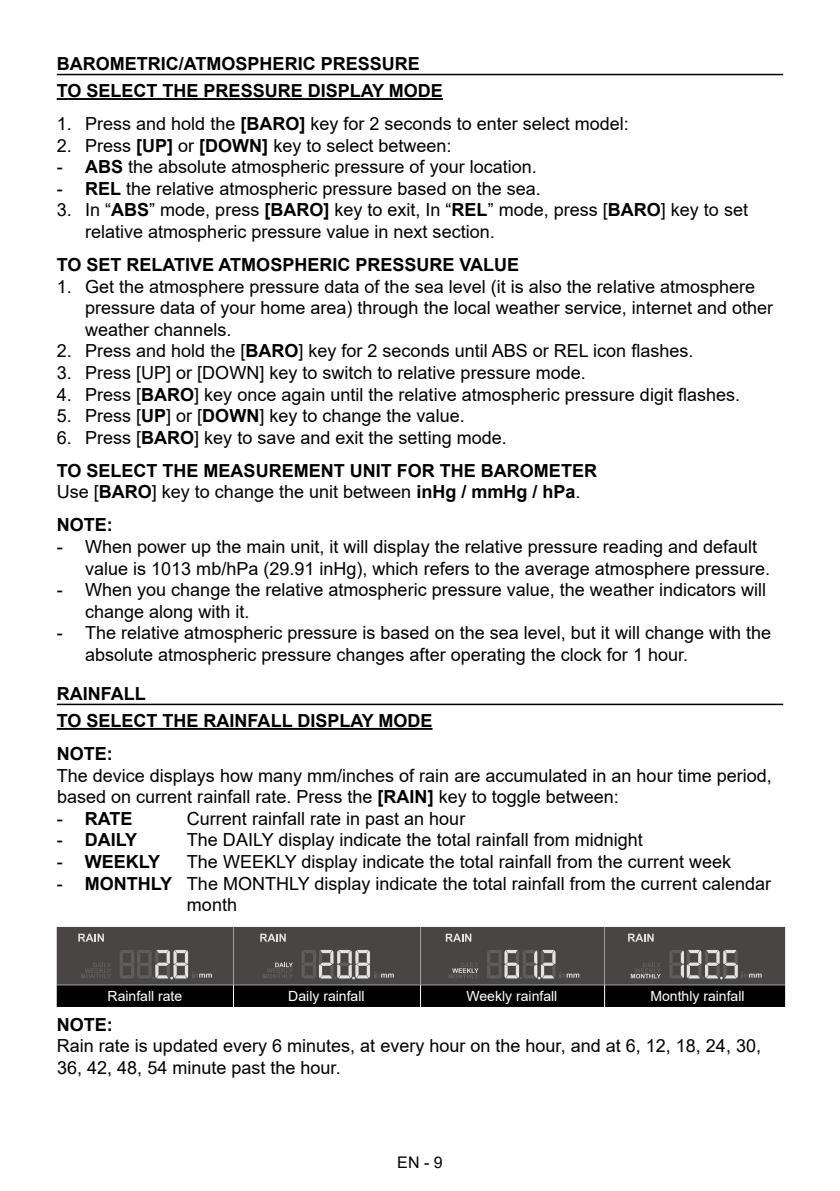
<style>
.page{position:relative;width:840px;height:1191px;background:#fff}
.page>*{position:absolute;margin:0;border:0;box-sizing:border-box;transform-origin:0 0}
.t1{font:18px/21.6px "Arial";color:#000}
.t2{font:700 18px/27.2px "Arial";color:#000}
.t3{font:16px "Arial";color:#000}
.t4{font:14px "Arial";color:#fff}
.s1{font-weight:700}
.s2{font-weight:400}
</style>
<div class="page">
<hr style="left:57px;top:74px;width:725px;height:1px;background:#000">
<hr style="left:57px;top:98px;width:385px;height:2px;background:#000">
<hr style="left:57px;top:703px;width:725px;height:2px;background:#000">
<hr style="left:57px;top:728px;width:375px;height:2px;background:#000">
<div style="left:57px;top:927px;width:727px;height:58px;background:#494545"></div>
<hr style="left:604px;top:984px;width:180px;height:1px;background:#9e9ea0">
<hr style="left:604px;top:927px;width:1px;height:57px;background:#9e9ea0">
<hr style="left:420px;top:984px;width:184px;height:1px;background:#9e9ea0">
<hr style="left:420px;top:927px;width:1px;height:57px;background:#9e9ea0">
<hr style="left:233px;top:984px;width:187px;height:1px;background:#9e9ea0">
<hr style="left:233px;top:927px;width:1px;height:57px;background:#9e9ea0">
<hr style="left:58px;top:984px;width:175px;height:1px;background:#9e9ea0">
<div style="left:57px;top:985px;width:727px;height:22px;background:#020203"></div>
<svg style="left:81px;top:962px;width:30px;height:16px"></svg>
<svg style="left:78px;top:933px;width:26px;height:8px"></svg>
<svg style="left:120px;top:950px;width:92px;height:29px;background:#676464"></svg>
<svg style="left:263px;top:962px;width:30px;height:16px"></svg>
<svg style="left:260px;top:933px;width:25px;height:8px"></svg>
<svg style="left:301px;top:950px;width:92px;height:29px;background:#726f6f"></svg>
<svg style="left:448px;top:962px;width:30px;height:16px"></svg>
<svg style="left:445px;top:933px;width:26px;height:8px"></svg>
<svg style="left:487px;top:950px;width:92px;height:29px;background:#696666"></svg>
<svg style="left:630px;top:962px;width:30px;height:16px"></svg>
<svg style="left:627px;top:933px;width:26px;height:8px"></svg>
<svg style="left:669px;top:950px;width:92px;height:29px;background:#706d6c"></svg>
<p class="t2" style="left:57px;top:50px;width:387px">BAROMETRIC/ATMOSPHERIC PRESSURE<br>TO SELECT THE PRESSURE DISPLAY MODE</p>
<p class="t1" style="left:57px;top:113px;width:573px">1. Press and hold the <span class="s1">[BARO]</span> key for 2 seconds to enter select model:</p>
<p class="t1" style="left:57px;top:134px;width:396px">2. Press <span class="s1">[UP]</span> or <span class="s1">[DOWN]</span> key to select between:</p>
<p class="t1" style="left:57px;top:156px;width:481px">- <span class="s1">ABS</span> the absolute atmospheric pressure of your location.</p>
<p class="t1" style="left:57px;top:178px;width:485px">- <span class="s1">REL</span> the relative atmospheric pressure based on the sea.</p>
<p class="t1" style="left:85px;top:199px;width:664px;text-indent:-28px">3. In “<span class="s1">ABS</span>” mode, press <span class="s1">[BARO]</span> key to exit, In “<span class="s1">REL</span>” mode, press [<span class="s1">BARO</span>] key to set relative atmospheric pressure value in next section.</p>
<p class="t2" style="left:57px;top:251px;width:464px">TO SET RELATIVE ATMOSPHERIC PRESSURE VALUE</p>
<p class="t1" style="left:85px;top:275px;width:689px;text-indent:-28px">1. Get the atmosphere pressure data of the sea level (it is also the relative atmosphere pressure data of your home area) through the local weather service, internet and other weather channels.</p>
<p class="t1" style="left:57px;top:340px;width:637px">2. Press and hold the [<span class="s1">BARO</span>] key for 2 seconds until ABS or REL icon flashes.</p>
<p class="t1" style="left:57px;top:362px;width:530px">3. Press [UP] or [DOWN] key to switch to relative pressure mode.</p>
<p class="t1" style="left:57px;top:383px;width:684px">4. Press [<span class="s1">BARO</span>] key once again until the relative atmospheric pressure digit flashes.</p>
<p class="t1" style="left:57px;top:405px;width:409px">5. Press [<span class="s1">UP</span>] or [<span class="s1">DOWN</span>] key to change the value.</p>
<p class="t2" style="left:57px;top:421px;width:541px;line-height:33px"><span class="s2">6. Press [</span>BARO<span class="s2">] key to save and exit the setting mode.<br></span>TO SELECT THE MEASUREMENT UNIT FOR THE BAROMETER</p>
<p class="t1" style="left:57px;top:475px;width:525px;line-height:33px">Use [<span class="s1">BARO</span>] key to change the unit between <span class="s1">inHg / mmHg / hPa</span>.<br><span class="s1">NOTE:</span></p>
<p class="t1" style="left:85px;top:536px;width:686px;text-indent:-28px">- When power up the main unit, it will display the relative pressure reading and default value is 1013 mb/hPa (29.91 inHg), which refers to the average atmosphere pressure.</p>
<p class="t1" style="left:85px;top:579px;width:682px;text-indent:-28px">- When you change the relative atmospheric pressure value, the weather indicators will change along with it.</p>
<p class="t1" style="left:85px;top:622px;width:687px;text-indent:-28px">- The relative atmospheric pressure is based on the sea level, but it will change with the absolute atmospheric pressure changes after operating the clock for 1 hour.</p>
<p class="t2" style="left:57px;top:680px;width:377px">RAINFALL<br>TO SELECT THE RAINFALL DISPLAY MODE</p>
<p class="t2" style="left:57px;top:740px;width:57px">NOTE:</p>
<p class="t1" style="left:57px;top:764px;width:716px">The device displays how many mm/inches of rain are accumulated in an hour time period, based on current rainfall rate. Press the <span class="s1">[RAIN]</span> key to toggle between:</p>
<p class="t2" style="left:57px;top:805px;width:77px"><span class="s2">-</span> RATE</p>
<p class="t1" style="left:187px;top:807px;width:280px">Current rainfall rate in past an hour</p>
<p class="t2" style="left:57px;top:826px;width:82px"><span class="s2">-</span> DAILY</p>
<p class="t1" style="left:187px;top:829px;width:457px">The DAILY display indicate the total rainfall from midnight</p>
<p class="t2" style="left:57px;top:848px;width:105px"><span class="s2">-</span> WEEKLY</p>
<p class="t1" style="left:187px;top:850px;width:545px">The WEEKLY display indicate the total rainfall from the current week</p>
<p class="t1" style="left:187px;top:872px;width:585px;text-indent:-130px">- <span class="s1">MONTHLY</span> The MONTHLY display indicate the total rainfall from the current calendar month</p>
<p class="t4" style="left:107px;top:986px;width:76px">Rainfall rate</p>
<p class="t4" style="left:288px;top:986px;width:78px">Daily rainfall</p>
<p class="t4" style="left:466px;top:986px;width:92px">Weekly rainfall</p>
<p class="t4" style="left:650px;top:986px;width:96px">Monthly rainfall</p>
<p class="t2" style="left:57px;top:1010px;width:57px">NOTE:</p>
<p class="t1" style="left:57px;top:1035px;width:705px">Rain rate is updated every 6 minutes, at every hour on the hour, and at 6, 12, 18, 24, 30,<br>36, 42, 48, 54 minute past the hour.</p>
<p class="t3" style="left:397px;top:1151px;width:47px">EN - 9</p>
</div>
